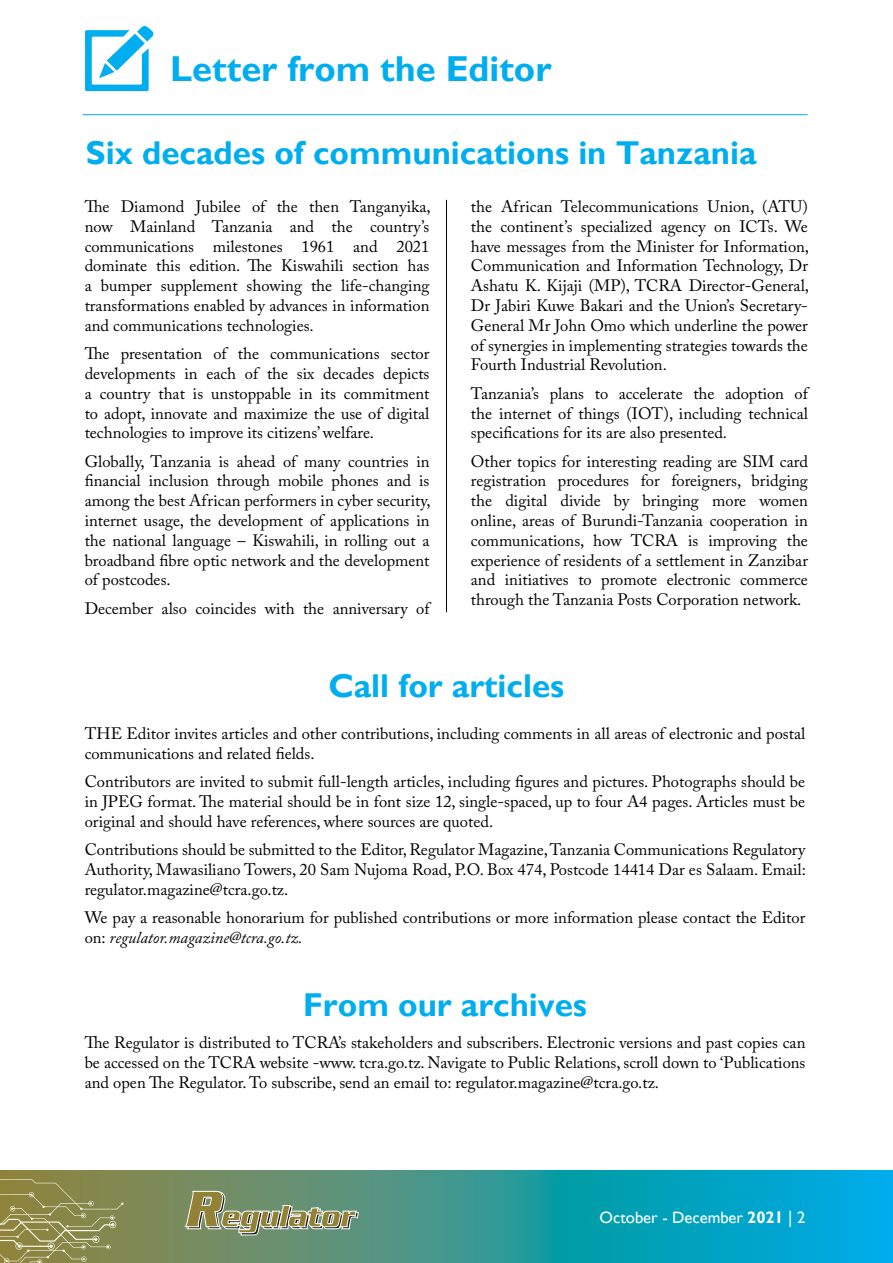
<style>
.page{position:relative;width:893px;height:1263px;background:#fff}
.page>*{position:absolute;margin:0;border:0;box-sizing:border-box;transform-origin:0 0}
.t1{font:700 36px "Gill Sans";color:#00aeef}
.t2{font:700 33px "Gill Sans";color:#00aeef}
.t3{font:16.5px/19.8px "Adobe Caslon Pro";color:#000;text-align:justify}
.t4{font:16.5px "Gill Sans";color:#fff}
.s1{font-style:italic}
.s2{font-weight:700}
</style>
<div class="page">
<svg style="left:0;top:1170px;width:893px;height:93px;background:#2c9a9f"></svg>
<svg style="left:0;top:1179px;width:124px;height:84px;background:#929055"></svg>
<svg style="left:185px;top:1191px;width:174px;height:44px;background:#879874"></svg>
<hr style="left:446px;top:200px;width:1px;height:412px;background:#000">
<svg style="left:85px;top:26px;width:68px;height:65px"></svg>
<hr style="left:82px;top:114px;width:726px;height:1px;background:#00aeef">
<h1 class="t1" style="left:170px;top:47px;width:383px">Letter from the Editor</h1>
<h2 class="t2" style="left:86px;top:133px;width:672px">Six decades of communications in Tanzania</h2>
<p class="t3" style="left:471px;top:196px;width:340px">the African Telecommunications Union, (ATU) the continent’s specialized agency on ICTs. We have messages from the Minister for Information, Communication and Information Technology, Dr Ashatu K. Kijaji (MP), TCRA Director-General, Dr Jabiri Kuwe Bakari and the Union’s Secretary-General Mr John Omo which underline the power of synergies in implementing strategies towards the Fourth Industrial Revolution.</p>
<p class="t3" style="left:471px;top:383px;width:339px">Tanzania’s plans to accelerate the adoption of the internet of things (IOT), including technical specifications for its are also presented.</p>
<p class="t3" style="left:471px;top:451px;width:339px">Other topics for interesting reading are SIM card registration procedures for foreigners, bridging the digital divide by bringing more women online, areas of Burundi-Tanzania cooperation in communications, how TCRA is improving the experience of residents of a settlement in Zanzibar and initiatives to promote electronic commerce through the Tanzania Posts Corporation network.</p>
<p class="t3" style="left:85px;top:196px;width:347px">The Diamond Jubilee of the then Tanganyika, now Mainland Tanzania and the country’s communications milestones 1961 and 2021 dominate this edition. The Kiswahili section has a bumper supplement showing the life-changing transformations enabled by advances in information and communications technologies.</p>
<p class="t3" style="left:85px;top:343px;width:346px">The presentation of the communications sector developments in each of the six decades depicts a country that is unstoppable in its commitment to adopt, innovate and maximize the use of digital technologies to improve its citizens’ welfare.</p>
<p class="t3" style="left:85px;top:451px;width:347px">Globally, Tanzania is ahead of many countries in financial inclusion through mobile phones and is among the best African performers in cyber security, internet usage, the development of applications in the national language – Kiswahili, in rolling out a broadband fibre optic network and the development of postcodes.</p>
<p class="t3" style="left:85px;top:598px;width:346px">December also coincides with the anniversary of</p>
<h2 class="t2" style="left:328px;top:666px;width:237px">Call for articles</h2>
<p class="t3" style="left:85px;top:724px;width:722px">THE Editor invites articles and other contributions, including comments in all areas of electronic and postal communications and related fields.</p>
<p class="t3" style="left:85px;top:772px;width:722px">Contributors are invited to submit full-length articles, including figures and pictures. Photographs should be in JPEG format. The material should be in font size 12, single-spaced, up to four A4 pages. Articles must be original and should have references, where sources are quoted.</p>
<p class="t3" style="left:85px;top:840px;width:723px">Contributions should be submitted to the Editor, Regulator Magazine, Tanzania Communications Regulatory Authority, Mawasiliano Towers, 20 Sam Nujoma Road, P.O. Box 474, Postcode 14414 Dar es Salaam. Email: regulator.magazine@tcra.go.tz.</p>
<p class="t3" style="left:85px;top:907px;width:722px">We pay a reasonable honorarium for published contributions or more information please contact the Editor on: <span class="s1">regulator.magazine@tcra.go.tz.</span></p>
<h2 class="t2" style="left:303px;top:985px;width:286px">From our archives</h2>
<p class="t3" style="left:85px;top:1033px;width:722px">The Regulator is distributed to TCRA’s stakeholders and subscribers. Electronic versions and past copies can be accessed on the TCRA website -www. tcra.go.tz. Navigate to Public Relations, scroll down to ‘Publications and open The Regulator. To subscribe, send an email to: regulator.magazine@tcra.go.tz.</p>
<p class="t4" style="left:600px;top:1208px;width:207px">October - December <span class="s2">2021</span> | 2</p>
</div>
